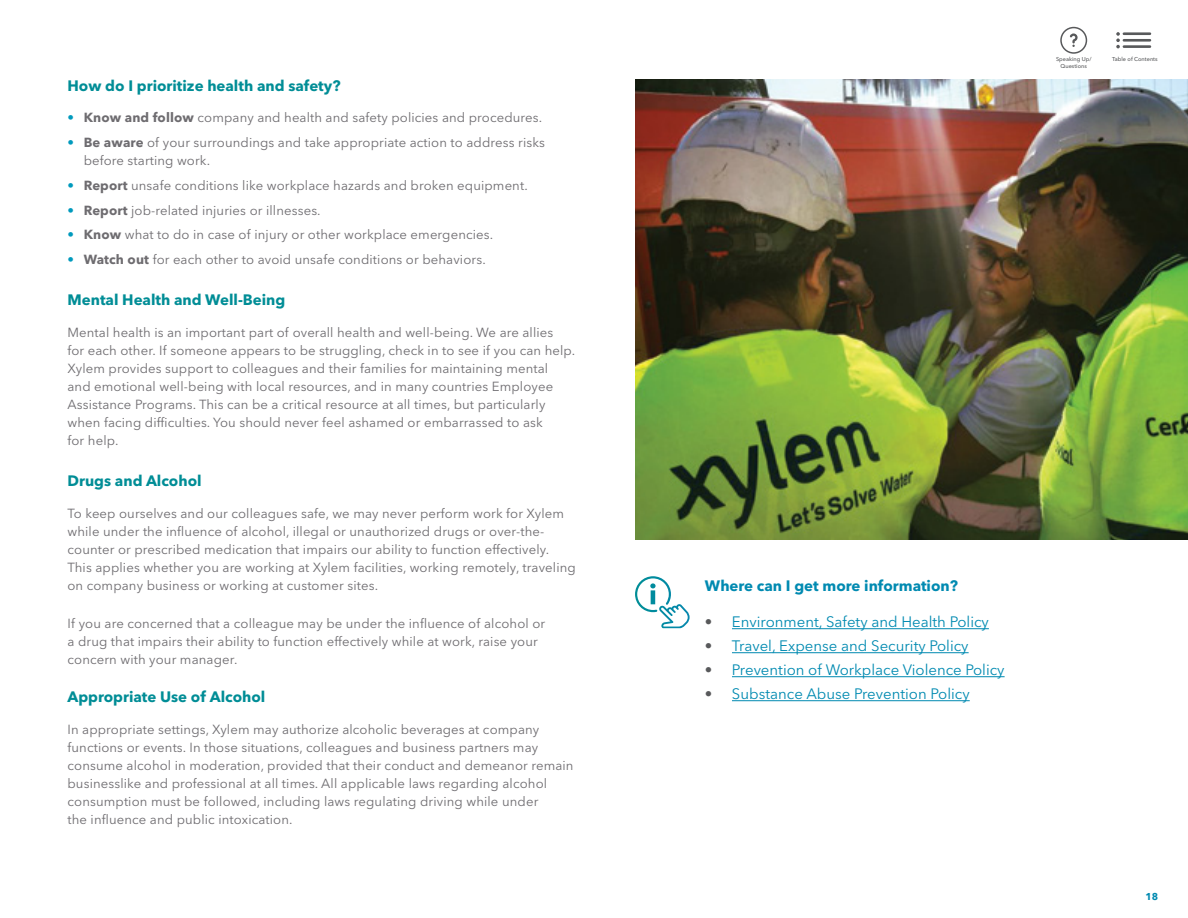
<style>
.page{position:relative;width:1188px;height:918px;background:#fff}
.page>*{position:absolute;margin:0;border:0;box-sizing:border-box;transform-origin:0 0}
.t1{font:15px "Avenir Next LT Pro";color:#008ab1}
.t2{font:700 15px "Avenir Next LT Pro";color:#008d96}
.t3{font:700 15px "Avenir Next LT Pro";color:#008ab1}
.t4{font:13.2px/18px "Avenir Next LT Pro";letter-spacing:.01em;color:#6e6c70}
.t5{font:700 9.9px "Avenir Next LT Pro";color:#008ab1}
.t6{font:500 5.7px/6.8px "Avenir Next LT Pro";color:#58595b;text-align:center}
.s1{font-weight:700;color:#009abd}
.s2{font-weight:700}
.s3{color:#58595b}
</style>
<div class="page">
<svg style="left:1070px;top:33px;width:8px;height:14px"></svg>
<div style="left:1060px;top:27px;width:27px;height:27px;border:2px solid #58595b;border-radius:50%"></div>
<hr style="left:1124px;top:32px;width:26px;height:3px;background:#58595b">
<hr style="left:1124px;top:39px;width:26px;height:3px;background:#58595b">
<hr style="left:1124px;top:45px;width:26px;height:3px;background:#58595b">
<svg style="left:1116px;top:32px;width:4px;height:16px"></svg>
<svg style="left:635px;top:576px;width:55px;height:52px"></svg>
<hr style="left:732px;top:628px;width:257px;height:1px;background:#008ab1">
<hr style="left:732px;top:652px;width:237px;height:1px;background:#008ab1">
<hr style="left:732px;top:676px;width:273px;height:1px;background:#008ab1">
<hr style="left:732px;top:700px;width:238px;height:1px;background:#008ab1">
<img style="left:635px;top:80px;width:553px;height:459px">
<p class="t2" style="left:68px;top:76px;width:275px">How do I prioritize health and safety?</p>
<p class="t4" style="left:68px;top:109px;width:476px"><span class="s1">•</span> <span class="s2">Know and follow</span> company and health and safety policies and procedures.</p>
<p class="t4" style="left:84px;top:134px;width:463px;text-indent:-16px"><span class="s1">•</span> <span class="s2">Be aware</span> of your surroundings and take appropriate action to address risks before starting work.</p>
<p class="t4" style="left:68px;top:176px;width:462px"><span class="s1">•</span> <span class="s2">Report</span> unsafe conditions like workplace hazards and broken equipment.</p>
<p class="t4" style="left:68px;top:201px;width:255px"><span class="s1">•</span> <span class="s2">Report</span> job-related injuries or illnesses.</p>
<p class="t4" style="left:68px;top:226px;width:427px"><span class="s1">•</span> <span class="s2">Know</span> what to do in case of injury or other workplace emergencies.</p>
<p class="t4" style="left:68px;top:251px;width:420px"><span class="s1">•</span> <span class="s2">Watch out</span> for each other to avoid unsafe conditions or behaviors.</p>
<p class="t2" style="left:68px;top:291px;width:219px">Mental Health and Well-Being</p>
<p class="t4" style="left:68px;top:323px;width:509px">Mental health is an important part of overall health and well-being. We are allies<br>for each other. If someone appears to be struggling, check in to see if you can help.<br>Xylem provides support to colleagues and their families for maintaining mental<br>and emotional well-being with local resources, and in many countries Employee Assistance Programs. This can be a critical resource at all times, but particularly when facing difficulties. You should never feel ashamed or embarrassed to ask<br>for help.</p>
<p class="t2" style="left:68px;top:472px;width:136px">Drugs and Alcohol</p>
<p class="t4" style="left:68px;top:504px;width:510px">To keep ourselves and our colleagues safe, we may never perform work for Xylem while under the influence of alcohol, illegal or unauthorized drugs or over-the&shy;counter or prescribed medication that impairs our ability to function effectively.<br>This applies whether you are working at Xylem facilities, working remotely, traveling on company business or working at customer sites.</p>
<p class="t4" style="left:68px;top:614px;width:479px">If you are concerned that a colleague may be under the influence of alcohol or a drug that impairs their ability to function effectively while at work, raise your concern with your manager.</p>
<p class="t2" style="left:68px;top:688px;width:199px">Appropriate Use of Alcohol</p>
<p class="t4" style="left:68px;top:720px;width:508px">In appropriate settings, Xylem may authorize alcoholic beverages at company functions or events. In those situations, colleagues and business partners may consume alcohol in moderation, provided that their conduct and demeanor remain businesslike and professional at all times. All applicable laws regarding alcohol consumption must be followed, including laws regulating driving while under<br>the influence and public intoxication.</p>
<p class="t6" style="left:1056px;top:56px;width:37px">Speaking Up/<br>Questions</p>
<p class="t6" style="left:1112px;top:56px;width:47px">Table of Contents</p>
<p class="t3" style="left:705px;top:577px;width:255px">Where can I get more information?</p>
<p class="t1" style="left:705px;top:613px;width:285px"><span class="s3">•</span> Environment, Safety and Health Policy</p>
<p class="t1" style="left:705px;top:637px;width:265px"><span class="s3">•</span> Travel, Expense and Security Policy</p>
<p class="t1" style="left:705px;top:661px;width:301px"><span class="s3">•</span> Prevention of Workplace Violence Policy</p>
<p class="t1" style="left:705px;top:685px;width:266px"><span class="s3">•</span> Substance Abuse Prevention Policy</p>
<p class="t5" style="left:1146px;top:891px;width:14px">18</p>
</div>
